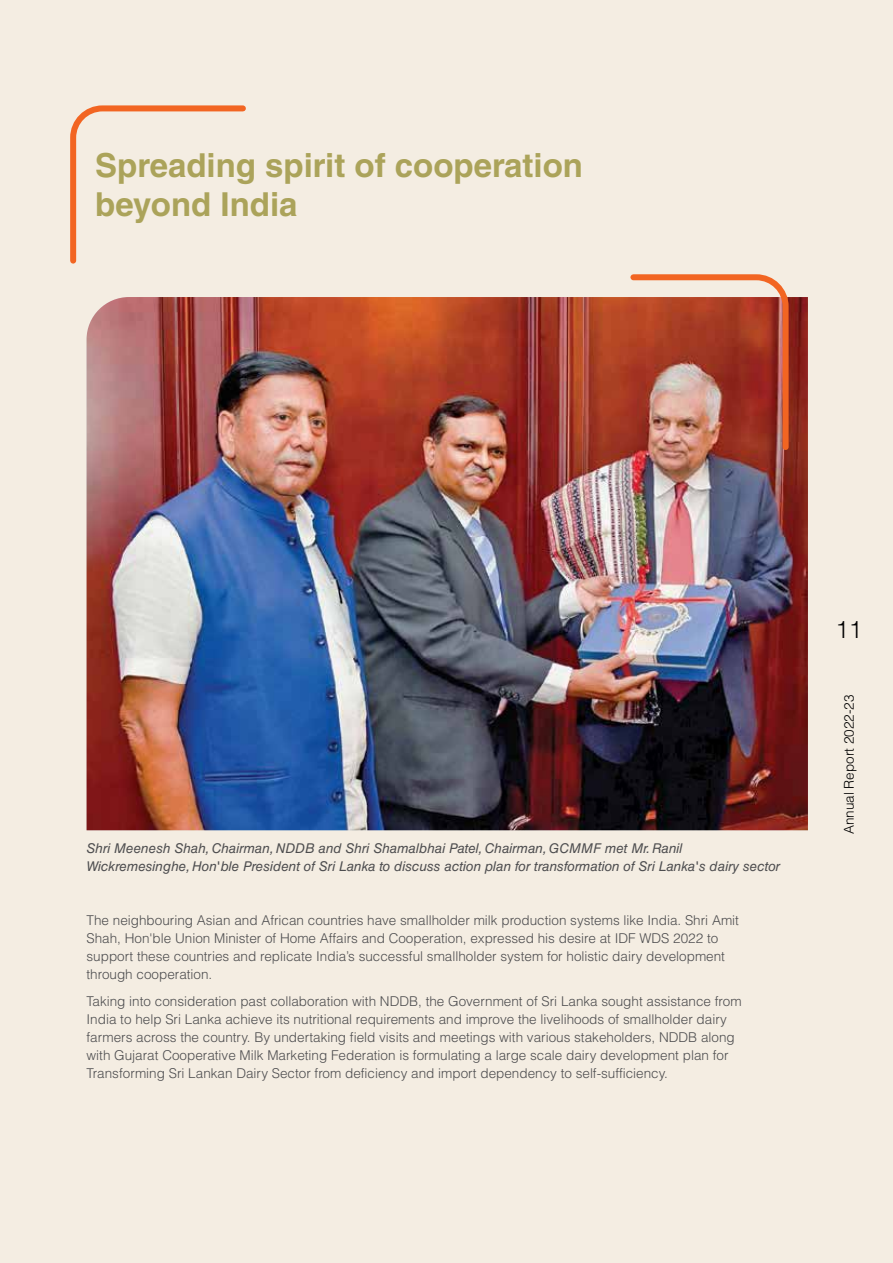
<style>
.page{position:relative;width:893px;height:1263px;background:#f4ede2}
.page>*{position:absolute;margin:0;border:0;box-sizing:border-box;transform-origin:0 0}
.t1{font:700 33px/39.6px "Helvetica LT Std";color:#aba35a}
.t2{font:300 24px "Helvetica LT Std";color:#000}
.t3{font:300 13.5px/18px "Helvetica LT Std";color:#4d4d4f}
.t4{font:italic 13.5px/18px "Helvetica LT Std";color:#4d4d4f}
.t5{font:300 13.5px "Helvetica LT Std";color:#000}
</style>
<div class="page">
<img style="left:87px;top:297px;width:721px;height:533px">
<img style="left:627px;top:274px;width:165px;height:179px">
<svg style="left:70px;top:105px;width:176px;height:159px"></svg>
<h1 class="t1" style="left:95px;top:145px;width:489px">Spreading spirit of cooperation beyond India</h1>
<p class="t4" style="left:87px;top:839px;width:695px">Shri Meenesh Shah, Chairman, NDDB and Shri Shamalbhai Patel, Chairman, GCMMF met Mr. Ranil<br>Wickremesinghe, Hon'ble President of Sri Lanka to discuss action plan for transformation of Sri Lanka's dairy sector</p>
<p class="t3" style="left:87px;top:911px;width:654px">The neighbouring Asian and African countries have smallholder milk production systems like India. Shri Amit Shah, Hon'ble Union Minister of Home Affairs and Cooperation, expressed his desire at IDF WDS 2022 to support these countries and replicate India’s successful smallholder system for holistic dairy development through cooperation.</p>
<p class="t3" style="left:87px;top:991px;width:657px">Taking into consideration past collaboration with NDDB, the Government of Sri Lanka sought assistance from India to help Sri Lanka achieve its nutritional requirements and improve the livelihoods of smallholder dairy farmers across the country. By undertaking field visits and meetings with various stakeholders, NDDB along with Gujarat Cooperative Milk Marketing Federation is formulating a large scale dairy development plan for Transforming Sri Lankan Dairy Sector from deficiency and import dependency to self-sufficiency.</p>
<h2 class="t2" style="left:836px;top:614px;width:28px">11</h2>
<p class="t5" style="left:840px;top:834px;width:141px;rotate:-90deg">Annual Report 2022-23</p>
</div>
